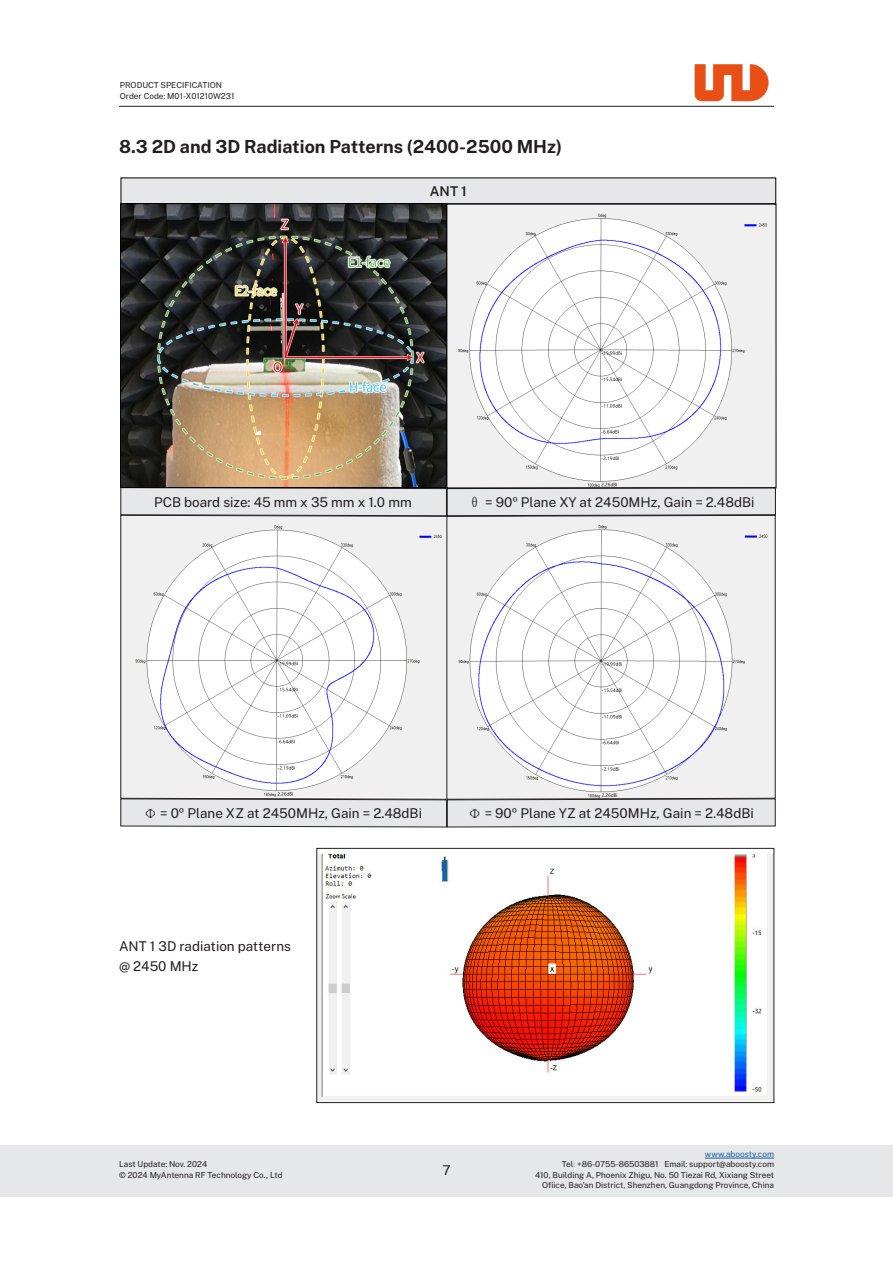
<style>
.page{position:relative;width:893px;height:1263px;background:#fff}
.page>*{position:absolute;margin:0;border:0;box-sizing:border-box;transform-origin:0 0}
.二级标题{font:700 18px "Public Sans";color:#231f20}
.正文样式{font:13.5px/19.5px "Public Sans";color:#231f20}
.正文样式-2{font:600 13.5px "Public Sans";color:#231f20}
.t1{font:8.25px/10.5px "Public Sans";color:#231f20}
.s1{font-family:"Adobe Song Std";font-weight:300;font-size:15px}
.s2{font-family:"Adobe Song Std";font-weight:300}
.s3{color:#175d9e}
</style>
<div class="page">
<img style="left:689px;top:64px;width:85px;height:42px">
<hr style="left:119px;top:106px;width:655px;height:1px;background:#231f20">
<div style="left:0;top:1145px;width:893px;height:52px;background:#e6e7e9"></div>
<hr style="left:705px;top:1158px;width:69px;height:1px;background:#175d9e">
<svg style="left:120px;top:516px;width:326px;height:282px"></svg>
<svg style="left:446px;top:516px;width:330px;height:282px"></svg>
<svg style="left:120px;top:488px;width:656px;height:28px"></svg>
<svg style="left:120px;top:798px;width:656px;height:30px"></svg>
<div style="left:121px;top:178px;width:655px;height:26px;background:#e6e7e9"></div>
<img style="left:122px;top:205px;width:652px;height:281px">
<div style="left:120px;top:203px;width:327px;height:285px;border:1px solid #000"></div>
<img style="left:319px;top:853px;width:453px;height:248px">
<div style="left:317px;top:848px;width:457px;height:255px;border:1px solid #231f20"></div>
<p class="t1" style="left:120px;top:79px;width:116px">PRODUCT SPECIFICATION<br>Order Code: M01-X01210W231</p>
<p class="二级标题" style="left:119px;top:132px;width:445px">8.3 2D and 3D Radiation Patterns (2400-2500 MHz)</p>
<p class="正文样式-2" style="left:430px;top:181px;width:38px">ANT 1</p>
<p class="正文样式" style="left:154px;top:491px;width:259px">PCB board size: 45 mm x 35 mm x 1.0 mm</p>
<p class="正文样式" style="left:467px;top:491px;width:289px"><span class="s1">θ</span> = 90º Plane XY at 2450MHz, Gain = 2.48dBi</p>
<p class="正文样式" style="left:144px;top:802px;width:280px"><span class="s2">Φ</span> = 0º Plane XZ at 2450MHz, Gain = 2.48dBi</p>
<p class="正文样式" style="left:119px;top:936px;width:173px">ANT 1 3D radiation patterns @ 2450 MHz</p>
<p class="正文样式" style="left:468px;top:802px;width:287px"><span class="s2">Φ</span> = 90º Plane YZ at 2450MHz, Gain = 2.48dBi</p>
<p class="t1" style="left:119px;top:1158px;width:165px">Last Update: Nov. 2024<br>© 2024 MyAntenna RF Technology Co., Ltd</p>
<h2 class="正文样式" style="left:443px;top:1160px;width:10px">7</h2>
<p class="t1" style="left:535px;top:1148px;width:241px;text-align:right"><span class="s3">www.aboosty.com<br></span>Tel<span class="s2">:</span> +86-0755-86503881 Email: support@aboosty.com<br>410, Building A, Phoenix Zhigu, No. 50 Tiezai Rd, Xixiang Street Ofiice, Bao'an District, Shenzhen, Guangdong Province, China</p>
</div>
